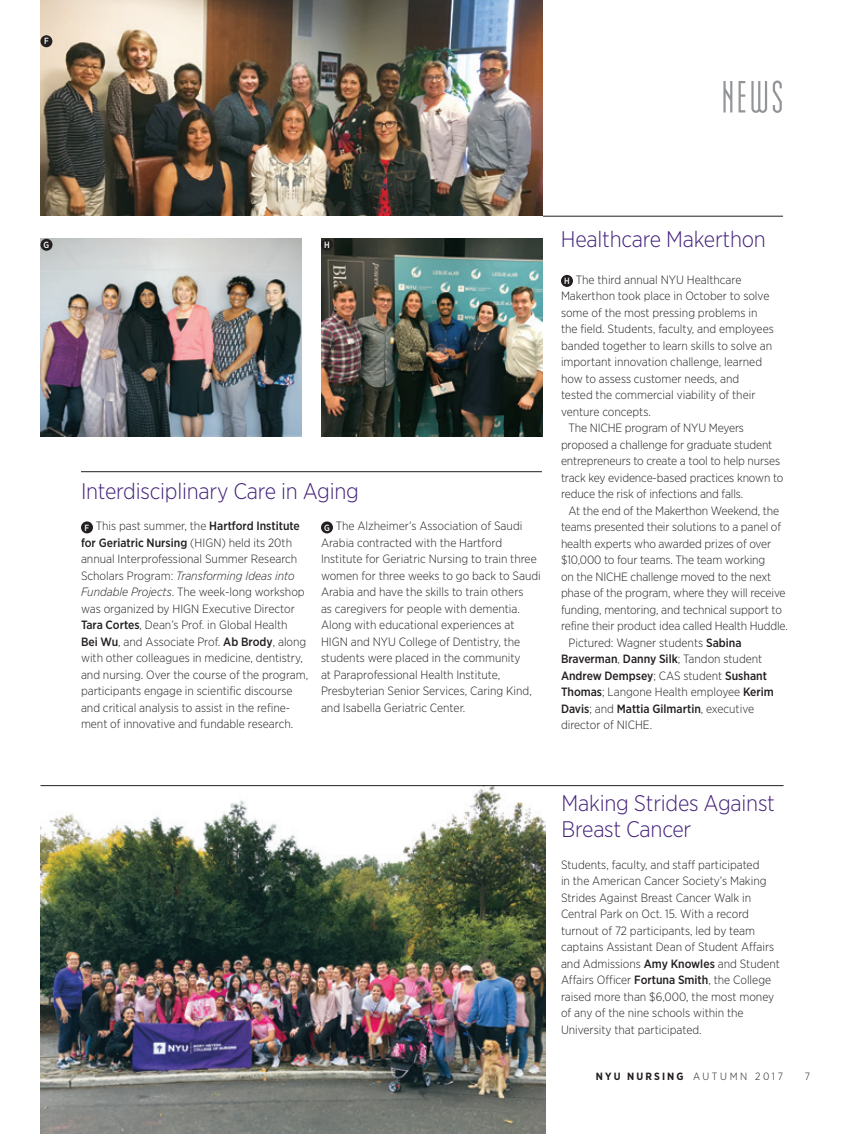
<style>
.page{position:relative;width:864px;height:1134px;background:#fff}
.page>*{position:absolute;margin:0;border:0;box-sizing:border-box;transform-origin:0 0}
.t1{font:54px "Modula";color:#939598}
.t2{font:300 22.5px/25.5px "Gotham Narrow";letter-spacing:-.01em;color:#43217a}
.t3{font:300 12px/16.5px "Gotham Narrow";color:#231f20}
.t4{font:500 12px "Gotham Narrow";color:#231f20}
.t5{font:700 10.5px "Gotham Narrow";letter-spacing:.2em;color:#231f20}
.t6{font:300 10.5px "Gotham Narrow";color:#231f20}
.t7{font:500 9px "Gotham Narrow";color:#fff;scale:.95 1}
.s1{font-weight:500;font-size:9px;color:#fff}
.s2{font-weight:500}
.s3{font-style:italic}
.s4{font-weight:300}
</style>
<div class="page">
<img style="left:40px;top:786px;width:505px;height:348px">
<div style="left:561px;top:275px;width:12px;height:12px;background:#231f20;border-radius:50%"></div>
<hr style="left:543px;top:216px;width:240px;height:1px;background:#231f20">
<img style="left:40px;top:239px;width:261px;height:198px">
<div style="left:40px;top:239px;width:12px;height:12px;background:#231f20;border-radius:50%"></div>
<img style="left:321px;top:239px;width:222px;height:198px">
<hr style="left:81px;top:471px;width:461px;height:1px;background:#231f20">
<div style="left:81px;top:521px;width:12px;height:12px;background:#231f20;border-radius:50%"></div>
<div style="left:321px;top:521px;width:12px;height:12px;background:#231f20;border-radius:50%"></div>
<img style="left:40px;top:0;width:503px;height:216px">
<div style="left:40px;top:35px;width:12px;height:12px;background:#231f20;border-radius:50%"></div>
<hr style="left:40px;top:785px;width:744px;height:1px;background:#231f20">
<div style="left:321px;top:239px;width:12px;height:12px;background:#231f20;border-radius:50%"></div>
<p class="t7" style="left:44px;top:36px;width:6px">F</p>
<h1 class="t1" style="left:721px;top:74px;width:64px">NEWS</h1>
<p class="t7" style="left:44px;top:239px;width:8px">G</p>
<p class="t7" style="left:324px;top:239px;width:7px">H</p>
<h2 class="t2" style="left:81px;top:477px;width:279px">Interdisciplinary Care in Aging</h2>
<p class="t3" style="left:81px;top:518px;width:229px;text-indent:4px"><span class="s1">F</span> This past summer, the <span class="s2">Hartford Institute for Geriatric Nursing</span> (HIGN) held its 20th annual Interprofessional Summer Research Scholars Program: <span class="s3">Transforming Ideas into Fundable Projects</span>. The week-long workshop was organized by HIGN Executive Director <span class="s2">Tara Cortes</span>, Dean’s Prof. in Global Health<br><span class="s2">Bei Wu</span>, and Associate Prof. <span class="s2">Ab Brody</span>, along with other colleagues in medicine, dentistry, and nursing. Over the course of the program, participants engage in scientific discourse and critical analysis to assist in the refine&shy;ment of innovative and fundable research.</p>
<p class="t3" style="left:321px;top:518px;width:221px"><span class="s1">G</span> The Alzheimer’s Association of Saudi Arabia contracted with the Hartford Institute for Geriatric Nursing to train three women for three weeks to go back to Saudi Arabia and have the skills to train others<br>as caregivers for people with dementia.<br>Along with educational experiences at HIGN and NYU College of Dentistry, the students were placed in the community<br>at Paraprofessional Health Institute, Presbyterian Senior Services, Caring Kind, and Isabella Geriatric Center.</p>
<h2 class="t2" style="left:561px;top:226px;width:206px">Healthcare Makerthon</h2>
<p class="t3" style="left:564px;top:271px;width:179px"><span class="s1">H</span> The third annual NYU Healthcare</p>
<p class="t3" style="left:561px;top:288px;width:210px">Makerthon took place in October to solve</p>
<p class="t3" style="left:561px;top:304px;width:198px">some of the most pressing problems in</p>
<p class="t3" style="left:561px;top:321px;width:214px">the field. Students, faculty, and employees</p>
<p class="t3" style="left:561px;top:337px;width:213px">banded together to learn skills to solve an</p>
<p class="t3" style="left:561px;top:354px;width:203px">important innovation challenge, learned</p>
<p class="t3" style="left:561px;top:370px;width:180px">how to assess customer needs, and</p>
<p class="t3" style="left:561px;top:387px;width:196px">tested the commercial viability of their</p>
<p class="t3" style="left:561px;top:403px;width:91px">venture concepts.</p>
<p class="t3" style="left:568px;top:420px;width:177px">The NICHE program of NYU Meyers</p>
<p class="t3" style="left:561px;top:436px;width:213px">proposed a challenge for graduate student</p>
<p class="t3" style="left:561px;top:453px;width:221px">entrepreneurs to create a tool to help nurses</p>
<p class="t3" style="left:561px;top:469px;width:224px">track key evidence-based practices known to</p>
<p class="t3" style="left:561px;top:486px;width:184px">reduce the risk of infections and falls.</p>
<p class="t3" style="left:568px;top:502px;width:212px">At the end of the Makerthon Weekend, the</p>
<p class="t3" style="left:561px;top:519px;width:222px">teams presented their solutions to a panel of</p>
<p class="t3" style="left:561px;top:535px;width:212px">health experts who awarded prizes of over</p>
<p class="t3" style="left:561px;top:552px;width:206px">$10,000 to four teams. The team working</p>
<p class="t3" style="left:561px;top:568px;width:212px">on the NICHE challenge moved to the next</p>
<p class="t3" style="left:561px;top:585px;width:226px">phase of the program, where they will receive</p>
<p class="t3" style="left:561px;top:601px;width:222px">funding, mentoring, and technical support to</p>
<p class="t3" style="left:561px;top:618px;width:228px">refine their product idea called Health Huddle.</p>
<p class="t3" style="left:568px;top:634px;width:175px">Pictured: Wagner students <span class="s2">Sabina</span></p>
<p class="t4" style="left:561px;top:652px;width:203px">Braverman<span class="s4">,</span> Danny Silk<span class="s4">; Tandon student</span></p>
<p class="t4" style="left:561px;top:668px;width:207px">Andrew Dempsey<span class="s4">; CAS student</span> Sushant</p>
<p class="t3" style="left:561px;top:684px;width:214px"><span class="s2">Thomas</span>; Langone Health employee <span class="s2">Kerim</span></p>
<p class="t4" style="left:561px;top:701px;width:195px">Davis<span class="s4">; and</span> Mattia Gilmartin<span class="s4">, executive</span></p>
<p class="t3" style="left:561px;top:717px;width:93px">director of NICHE.</p>
<h2 class="t2" style="left:562px;top:790px;width:215px">Making Strides Against<br>Breast Cancer</h2>
<p class="t3" style="left:561px;top:856px;width:221px">Students, faculty, and staff participated<br>in the American Cancer Society’s Making Strides Against Breast Cancer Walk in Central Park on Oct. 15. With a record turnout of 72 participants, led by team captains Assistant Dean of Student Affairs and Admissions <span class="s2">Amy Knowles</span> and Student Affairs Officer <span class="s2">Fortuna Smith</span>, the College raised more than $6,000, the most money of any of the nine schools within the University that participated.</p>
<p class="t5" style="left:596px;top:1070px;width:189px">NYU NURSING <span class="s4">AUTUMN 2017</span></p>
<p class="t6" style="left:805px;top:1070px;width:7px">7</p>
</div>
